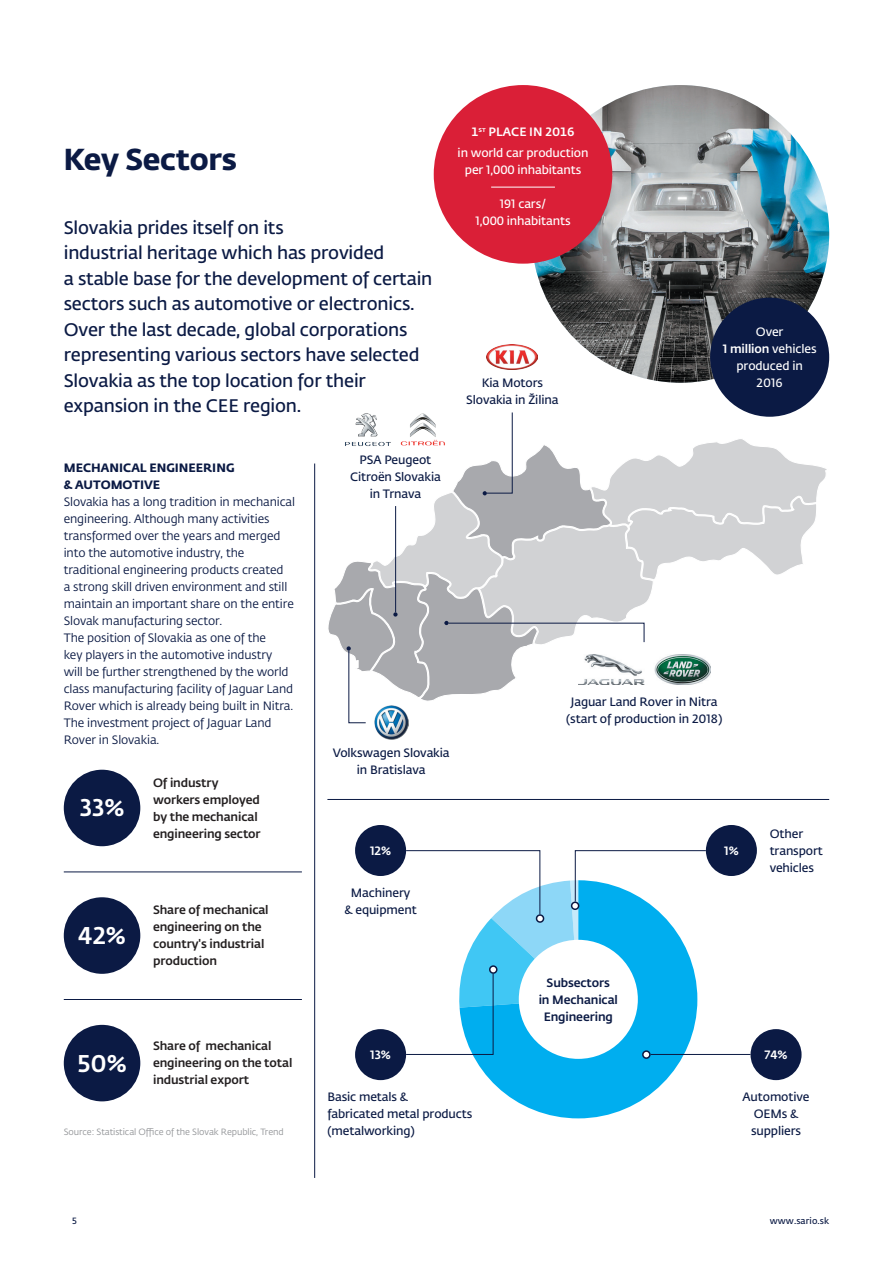
<style>
.page{position:relative;width:893px;height:1263px;background:#fff}
.page>*{position:absolute;margin:0;border:0;box-sizing:border-box;transform-origin:0 0}
.t1{font:700 30px "Fedra Sans Pro";letter-spacing:-.01em;color:#0b1a44}
.t2{font:500 24px "Fedra Sans Pro";color:#fff}
.t3{font:600 18px/25.5px "Fedra Sans Pro";letter-spacing:-.01em;color:#0b1a44}
.t4{font:12px/17px "Fedra Sans Pro";letter-spacing:-.01em;color:#0b1a44}
.t5{font:600 12px/17px "Fedra Sans Pro";letter-spacing:-.01em;color:#0b1a44;text-align:center}
.t6{font:500 12px/17px "Fedra Sans Pro";letter-spacing:-.01em;color:#231f20}
.t7{font:600 12px/17px "Fedra Sans Pro";letter-spacing:-.01em;color:#fff;text-align:center}
.t8{font:500 12px/17px "Fedra Sans Pro";letter-spacing:-.01em;color:#0b1a44;text-align:center}
.t9{font:700 12px "Fedra Sans Pro";color:#0b1a44}
.t10{font:500 12px "Fedra Sans Pro";color:#fff}
.t11{font:9px "Fedra Sans Pro";letter-spacing:-.01em;color:#939598}
.t12{font:600 9px "Fedra Sans Pro";letter-spacing:.01em;color:#0b1a44}
.s1{font-weight:500}
</style>
<div class="page">
<hr style="left:314px;top:463px;width:1px;height:715px;background:#0b1a44">
<div style="left:64px;top:897px;width:76px;height:77px;background:#0b1a44;border-radius:50%"></div>
<div style="left:64px;top:770px;width:76px;height:76px;background:#0b1a44;border-radius:50%"></div>
<div style="left:64px;top:1025px;width:76px;height:76px;background:#0b1a44;border-radius:50%"></div>
<img style="left:531px;top:85px;width:298px;height:298px;border-radius:149px">
<div style="left:434px;top:85px;width:178px;height:179px;background:#da1f37;border-radius:50%"></div>
<img style="left:374px;top:723px;width:34px;height:17px">
<img style="left:487px;top:344px;width:51px;height:26px">
<svg style="left:328px;top:412px;width:499px;height:311px"></svg>
<hr style="left:491px;top:187px;width:64px;height:1px;background:#fff">
<hr style="left:327px;top:799px;width:502px;height:1px;background:#0b1a44">
<hr style="left:64px;top:872px;width:238px;height:1px;background:#0b1a44">
<hr style="left:64px;top:999px;width:238px;height:1px;background:#0b1a44">
<svg style="left:473px;top:1055px;width:211px;height:63px;fill:#00aeef"></svg>
<div style="left:643px;top:1051px;width:7px;height:7px;background:#fff;border-radius:50%"></div>
<div style="left:642px;top:1050px;width:9px;height:9px;border:2px solid #0b1a44;border-radius:50%"></div>
<div style="left:355px;top:1029px;width:51px;height:51px;background:#0b1a44;border-radius:50%"></div>
<div style="left:750px;top:1029px;width:51px;height:51px;background:#0b1a44;border-radius:50%"></div>
<div style="left:355px;top:825px;width:51px;height:51px;background:#0b1a44;border-radius:50%"></div>
<div style="left:706px;top:825px;width:51px;height:51px;background:#0b1a44;border-radius:50%"></div>
<svg style="left:406px;top:850px;width:300px;height:205px"></svg>
<hr style="left:651px;top:1054px;width:99px;height:1px;background:#0b1a44">
<div style="left:710px;top:298px;width:119px;height:119px;background:#0b1a44;border-radius:50%"></div>
<h1 class="t1" style="left:64px;top:135px;width:175px">Key Sectors</h1>
<p class="t3" style="left:64px;top:214px;width:370px">Slovakia prides itself on its<br>industrial heritage which has provided<br>a stable base for the development of certain sectors such as automotive or electronics.<br>Over the last decade, global corporations representing various sectors have selected Slovakia as the top location for their expansion in the CEE region.</p>
<p class="t7" style="left:458px;top:121px;width:132px;line-height:21.3px"><span class="s1">1</span><sup>st</sup> <span class="s1">Place in 2016<br></span>in world car production</p>
<p class="t7" style="left:465px;top:161px;width:118px">per 1,000 inhabitants</p>
<p class="t7" style="left:476px;top:195px;width:96px">191 cars/<br>1,000 inhabitants</p>
<p class="t5" style="left:466px;top:374px;width:94px">Kia Motors<br>Slovakia in Žilina</p>
<p class="t7" style="left:723px;top:323px;width:95px">Over<br><span class="s1">1 million</span> vehicles produced in<br>2016</p>
<p class="t9" style="left:64px;top:458px;width:38px">MECHAN</p>
<p class="t9" style="left:119px;top:458px;width:69px">ICAL ENGINEE</p>
<p class="t9" style="left:203px;top:458px;width:33px">RING</p>
<p class="t9" style="left:64px;top:475px;width:90px">&amp; AUTOMOTIVE</p>
<p class="t4" style="left:64px;top:493px;width:233px">Slovakia has a long tradition in mechanical engineering. Although many activities transformed over the years and merged into the automotive industry, the traditional engineering products created<br>a strong skill driven environment and still maintain an important share on the entire Slovak manufacturing sector.<br>The position of Slovakia as one of the<br>key players in the automotive industry<br>will be further strengthened by the world class manufacturing facility of Jaguar Land Rover which is already being built in Nitra.<br>The investment project of Jaguar Land Rover in Slovakia.</p>
<p class="t5" style="left:350px;top:450px;width:92px">PSA Peugeot<br>Citroën Slovakia in Trnava</p>
<p class="t5" style="left:333px;top:744px;width:118px">Volkswagen Slovakia in Bratislava</p>
<p class="t5" style="left:566px;top:693px;width:158px">Jaguar Land Rover in Nitra (start of production in 2018)</p>
<h2 class="t2" style="left:80px;top:790px;width:46px">33%</h2>
<h2 class="t2" style="left:78px;top:917px;width:49px">42%</h2>
<p class="t6" style="left:153px;top:773px;width:109px">Of industry workers employed by the mechanical engineering sector</p>
<p class="t6" style="left:153px;top:901px;width:117px">Share of mechanical engineering on the country's industrial production</p>
<h2 class="t2" style="left:77px;top:1045px;width:51px">50%</h2>
<p class="t6" style="left:153px;top:1037px;width:141px">Share of mechanical engineering on the total industrial export</p>
<p class="t11" style="left:64px;top:1126px;width:221px">Source: Statistical Office of the Slovak Republic, Trend</p>
<p class="t10" style="left:370px;top:841px;width:23px">12%</p>
<p class="t10" style="left:724px;top:841px;width:16px">1%</p>
<p class="t5" style="left:344px;top:884px;width:74px">Machinery<br>&amp; equipment</p>
<p class="t8" style="left:539px;top:973px;width:81px">Subsectors<br>in M echanical<br>Engineering</p>
<p class="t5" style="left:770px;top:824px;width:55px;text-align:left">Other transport vehicles</p>
<p class="t10" style="left:370px;top:1045px;width:22px">13%</p>
<p class="t10" style="left:765px;top:1045px;width:24px">74%</p>
<p class="t5" style="left:327px;top:1088px;width:146px;text-align:left">Basic metals &amp;<br>fabricated metal products (metalworking)</p>
<p class="t5" style="left:742px;top:1088px;width:69px">Automotive<br>OEMs &amp; suppliers</p>
<p class="t12" style="left:72px;top:1214px;width:6px">5</p>
<p class="t12" style="left:770px;top:1214px;width:61px">www.sario.sk</p>
</div>
